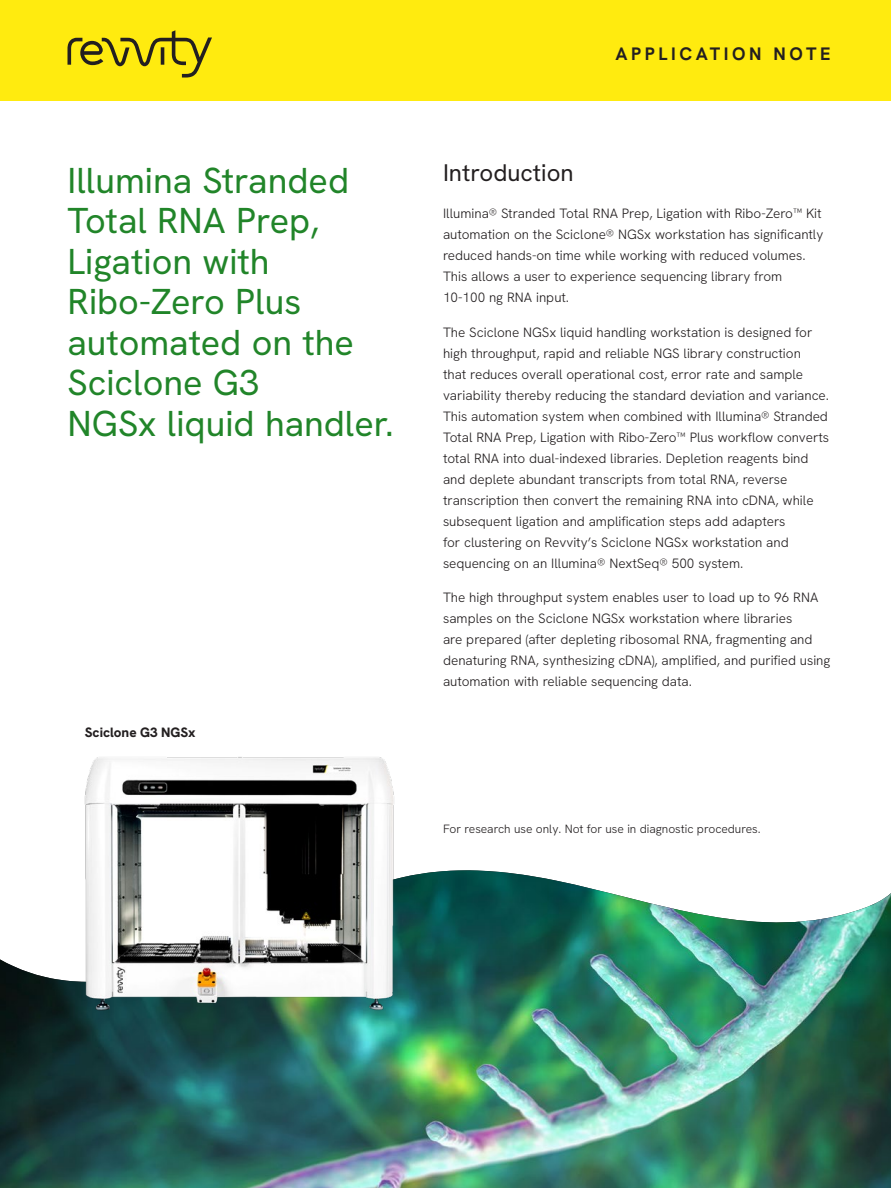
<style>
.page{position:relative;width:891px;height:1188px;background:#fff}
.page>*{position:absolute;margin:0;border:0;box-sizing:border-box;transform-origin:0 0}
.Intro_Head{font:36px/40.5px "Hanken Grotesk";color:#218529}
.Intro_subhead{font:24px "Hanken Grotesk";color:#231f20}
.t1{font:700 18px "Hanken Grotesk";letter-spacing:.2em;color:#231f20}
.Body_Copy{font:300 13.5px/21px "Hanken Grotesk";color:#231f20}
.t2{font:800 13.5px "Hanken Grotesk";color:#231f20}
.Body_Copy-2{font:300 12px "Hanken Grotesk";letter-spacing:-.005em;color:#231f20}
</style>
<div class="page">
<div style="left:0;top:0;width:891px;height:101px;background:#ffeb0f"></div>
<svg style="left:68px;top:30px;width:144px;height:48px"></svg>
<img style="left:0;top:870px;width:891px;height:318px">
<img style="left:66px;top:757px;width:336px;height:264px">
<p class="Intro_Head" style="left:68px;top:159px;width:283px">Illumina Stranded<br>Total RNA Prep,<br>Ligation with<br>Ribo-Zero Plus</p>
<p class="Intro_Head" style="left:68px;top:321px;width:288px">automated on the<br>Sciclone G3</p>
<p class="Intro_Head" style="left:68px;top:402px;width:328px">NGSx liquid handler.</p>
<p class="t2" style="left:85px;top:724px;width:112px">Sciclone G3 NGSx</p>
<h3 class="t1" style="left:615px;top:43px;width:217px">APPLICATION NOTE</h3>
<p class="Intro_subhead" style="left:443px;top:157px;width:132px">Introduction</p>
<p class="Body_Copy" style="left:443px;top:203px;width:382px">Illumina® Stranded Total RNA Prep, Ligation with Ribo-Zero™ Kit automation on the Sciclone® NGSx workstation has significantly reduced hands-on time while working with reduced volumes.<br>This allows a user to experience sequencing library from 10-100 ng RNA input.</p>
<p class="Body_Copy" style="left:443px;top:321px;width:388px">The Sciclone NGSx liquid handling workstation is designed for high throughput, rapid and reliable NGS library construction<br>that reduces overall operational cost, error rate and sample variability thereby reducing the standard deviation and variance.<br>This automation system when combined with Illumina® Stranded Total RNA Prep, Ligation with Ribo-Zero™ Plus workflow converts total RNA into dual-indexed libraries. Depletion reagents bind and deplete abundant transcripts from total RNA, reverse transcription then convert the remaining RNA into cDNA, while subsequent ligation and amplification steps add adapters<br>for clustering on Revvity’s Sciclone NGSx workstation and sequencing on an Illumina® NextSeq® 500 system.</p>
<p class="Body_Copy" style="left:443px;top:587px;width:389px">The high throughput system enables user to load up to 96 RNA samples on the Sciclone NGSx workstation where libraries<br>are prepared (after depleting ribosomal RNA, fragmenting and denaturing RNA, synthesizing cDNA), amplified, and purified using automation with reliable sequencing data.</p>
<p class="Body_Copy-2" style="left:443px;top:821px;width:319px">For research use only. Not for use in diagnostic procedures.</p>
</div>
